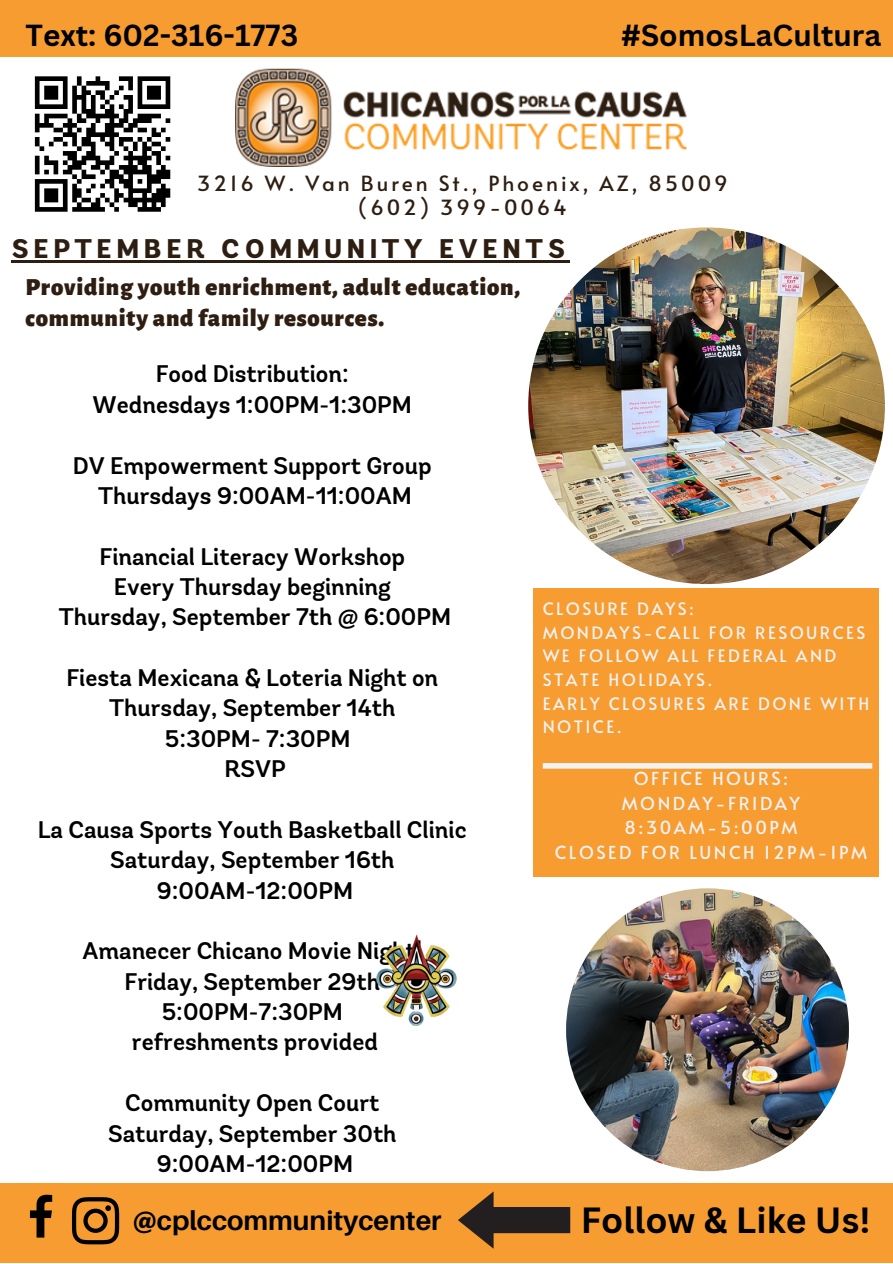
<style>
.page{position:relative;width:893px;height:1264px;background:#fff}
.page>*{position:absolute;margin:0;border:0;box-sizing:border-box;transform-origin:0 0}
.t1{font:700 35.4px "Canva Sans";color:#000}
.t2{font:700 29.7px "Canva Sans";color:#000}
.t3{font:800 27px "Andes";letter-spacing:.14em;color:#2e1e12}
.t4{font:700 27px "Aileron";color:#000}
.t5{font:900 24.75px/30.3px "Alegreya Sans";letter-spacing:.03em;color:#2e1e12}
.t6{font:600 24px "Andes";color:#000}
.t7{font:20.85px "Alata";letter-spacing:.14em;color:#2e1e12}
.t8{font:17.85px "Alata";letter-spacing:.14em;color:#f2f2f2}
.t9{font:17.1px/23.5px "Alata";letter-spacing:.14em;color:#f2f2f2}
</style>
<div class="page">
<div style="left:0;top:0;width:892px;height:57px;background:#f79c31"></div>
<div style="left:533px;top:588px;width:345px;height:289px;background:#f79c31"></div>
<div style="left:542px;top:763px;width:330px;height:5px;background:#f2f2f2"></div>
<img style="left:235px;top:68px;width:452px;height:98px">
<div style="left:0;top:1182px;width:892px;height:80px;background:#f79c31"></div>
<svg style="left:72px;top:1197px;width:47px;height:47px"></svg>
<svg style="left:30px;top:1194px;width:22px;height:43px"></svg>
<svg style="left:458px;top:1191px;width:112px;height:57px"></svg>
<svg style="left:34px;top:76px;width:137px;height:136px"></svg>
<img style="left:566px;top:888px;width:282px;height:283px;border-radius:50%">
<img style="left:376px;top:934px;width:81px;height:92px">
<hr style="left:11px;top:260px;width:558px;height:3px;background:#2e1e12">
<img style="left:528px;top:227px;width:356px;height:357px;border-radius:50%">
<p class="t2" style="left:26px;top:14px;width:274px">Text: 602-316-1773</p>
<p class="t2" style="left:621px;top:14px;width:261px">#SomosLaCultura</p>
<p class="t7" style="left:197px;top:168px;width:532px">3216 W. Van Buren St., Phoenix, AZ, 85009</p>
<p class="t7" style="left:358px;top:192px;width:210px">(602) 399-0064</p>
<p class="t3" style="left:11px;top:238px;width:556px">SEPTEMBER COMMUNITY EVENTS</p>
<p class="t5" style="left:26px;top:273px;width:496px">Providing youth enrichment, adult education, community and family resources.</p>
<p class="t6" style="left:156px;top:364px;width:194px">Food Distribution:</p>
<p class="t6" style="left:93px;top:395px;width:321px">Wednesdays 1:00PM-1:30PM</p>
<p class="t6" style="left:73px;top:455px;width:360px">DV Empowerment Support Group</p>
<p class="t6" style="left:98px;top:486px;width:315px">Thursdays 9:00AM-11:00AM</p>
<p class="t6" style="left:99px;top:546px;width:307px">Financial Literacy Workshop</p>
<p class="t6" style="left:114px;top:577px;width:278px">Every Thursday beginning</p>
<p class="t6" style="left:59px;top:607px;width:394px">Thursday, September 7th @ 6:00PM</p>
<p class="t6" style="left:66px;top:668px;width:373px">Fiesta Mexicana &amp; Loteria Night on</p>
<p class="t6" style="left:109px;top:698px;width:287px">Thursday, September 14th</p>
<p class="t6" style="left:165px;top:728px;width:187px">5:30PM- 7:30PM</p>
<p class="t6" style="left:224px;top:759px;width:63px">RSVP</p>
<p class="t6" style="left:38px;top:820px;width:430px">La Causa Sports Youth Basketball Clinic</p>
<p class="t6" style="left:110px;top:850px;width:286px">Saturday, September 16th</p>
<p class="t6" style="left:157px;top:880px;width:198px">9:00AM-12:00PM</p>
<p class="t6" style="left:82px;top:941px;width:341px">Amanecer Chicano Movie Night!</p>
<p class="t6" style="left:124px;top:971px;width:257px">Friday, September 29th</p>
<p class="t6" style="left:162px;top:1002px;width:183px">5:00PM-7:30PM</p>
<p class="t6" style="left:132px;top:1032px;width:247px">refreshments provided</p>
<p class="t6" style="left:125px;top:1093px;width:256px">Community Open Court</p>
<p class="t6" style="left:108px;top:1123px;width:290px">Saturday, September 30th</p>
<p class="t6" style="left:157px;top:1153px;width:198px">9:00AM-12:00PM</p>
<p class="t4" style="left:133px;top:1203px;width:310px">@cplccommunitycenter</p>
<p class="t9" style="left:542px;top:596px;width:153px">CLOSURE DAYS:</p>
<p class="t9" style="left:542px;top:620px;width:324px">MONDAYS-CALL FOR RESOURCES</p>
<p class="t9" style="left:542px;top:643px;width:295px">WE FOLLOW ALL FEDERAL AND<br>STATE HOLIDAYS.</p>
<p class="t9" style="left:542px;top:691px;width:328px">EARLY CLOSURES ARE DONE WITH<br>NOTICE.</p>
<p class="t8" style="left:633px;top:765px;width:156px">OFFICE HOURS:</p>
<p class="t8" style="left:621px;top:790px;width:180px">MONDAY-FRIDAY</p>
<p class="t8" style="left:624px;top:814px;width:174px">8:30AM-5:00PM</p>
<p class="t8" style="left:554px;top:839px;width:314px">CLOSED FOR LUNCH 12PM-1PM</p>
<p class="t1" style="left:580px;top:1195px;width:291px">Follow &amp; Like Us!</p>
</div>
